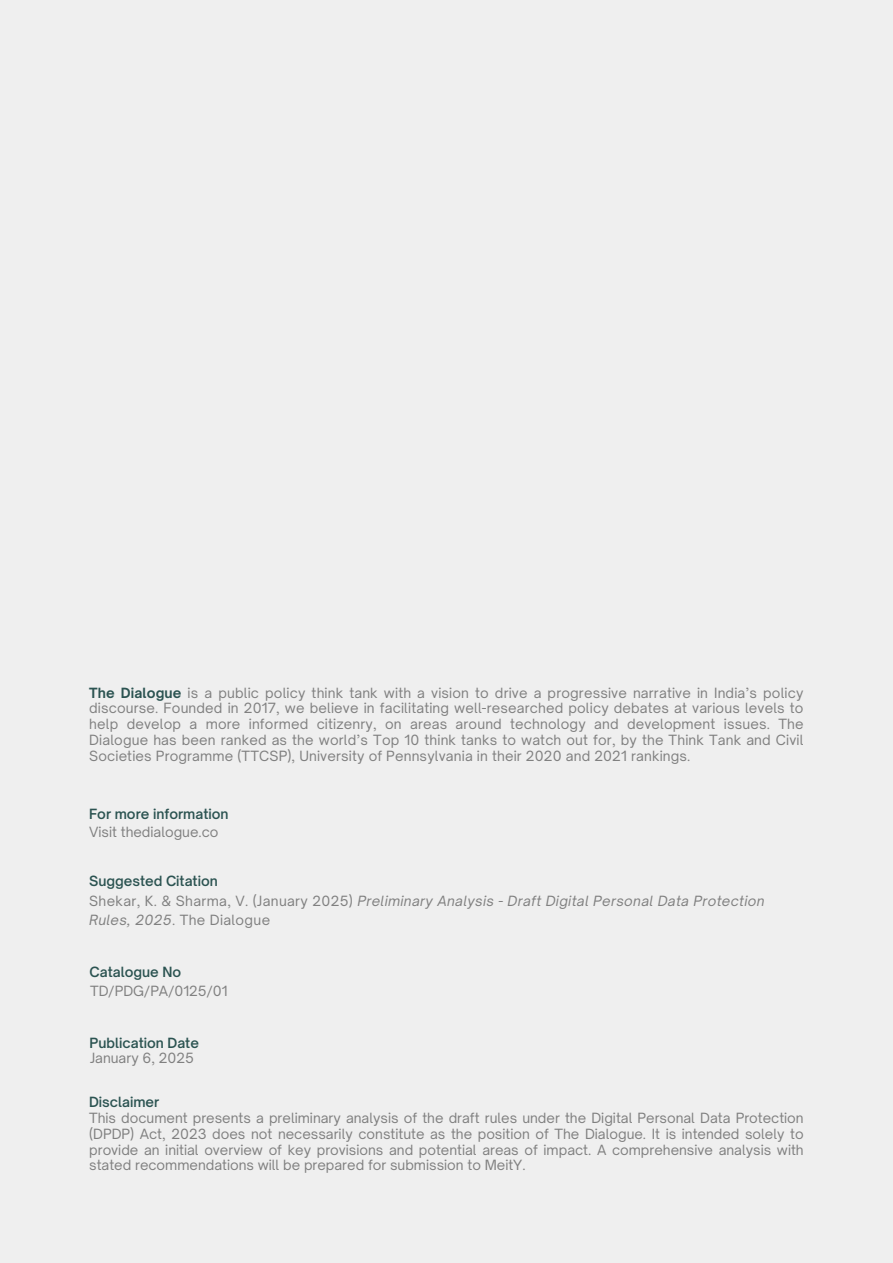
<style>
.page{position:relative;width:893px;height:1263px;background:#efefef}
.page>*{position:absolute;margin:0;border:0;box-sizing:border-box;transform-origin:0 0}
.t1{font:13.5px/15.8px "Open Sauce One";color:#808080;text-align:justify}
.t2{font:italic 13.5px/19.2px "Open Sauce One";letter-spacing:.025em;color:#808080}
.t3{font:600 13.5px "Open Sauce One";color:#2b5351}
.s1{font-weight:700;color:#2b5351}
.s2{font-weight:600;font-style:normal;color:#2b5351}
.s3{font-style:normal}
</style>
<div class="page">
<p class="t1" style="left:89px;top:684px;width:716px"><span class="s1">The Dialogue</span> is a public policy think tank with a vision to drive a progressive narrative in India’s policy discourse. Founded in 2017, we believe in facilitating well-researched policy debates at various levels to help develop a more informed citizenry, on areas around technology and development issues. The Dialogue has been ranked as the world’s Top 10 think tanks to watch out for, by the Think Tank and Civil Societies Programme (TTCSP), University of Pennsylvania in their 2020 and 2021 rankings.</p>
<p class="t3" style="left:89px;top:805px;width:141px">For more information</p>
<p class="t1" style="left:89px;top:824px;width:131px">Visit thedialogue.co</p>
<p class="t2" style="left:89px;top:871px;width:677px"><span class="s2">Suggested Citation<br></span><span class="s3">Shekar, K. &amp; Sharma, V. (January 2025)</span> Preliminary Analysis - Draft Digital Personal Data Protection<br>Rules, 2025<span class="s3">. The Dialogue</span></p>
<p class="t3" style="left:90px;top:963px;width:93px">Catalogue No</p>
<p class="t1" style="left:90px;top:983px;width:139px">TD/PDG/PA/0125/01</p>
<p class="t3" style="left:90px;top:1034px;width:111px">Publication Date</p>
<p class="t1" style="left:90px;top:1050px;width:105px">January 6, 2025</p>
<p class="t3" style="left:89px;top:1093px;width:72px">Disclaimer</p>
<p class="t1" style="left:89px;top:1110px;width:716px">This document presents a preliminary analysis of the draft rules under the Digital Personal Data Protection (DPDP) Act, 2023 does not necessarily constitute as the position of The Dialogue. It is intended solely to provide an initial overview of key provisions and potential areas of impact. A comprehensive analysis with stated recommendations will be prepared for submission to MeitY.</p>
</div>
